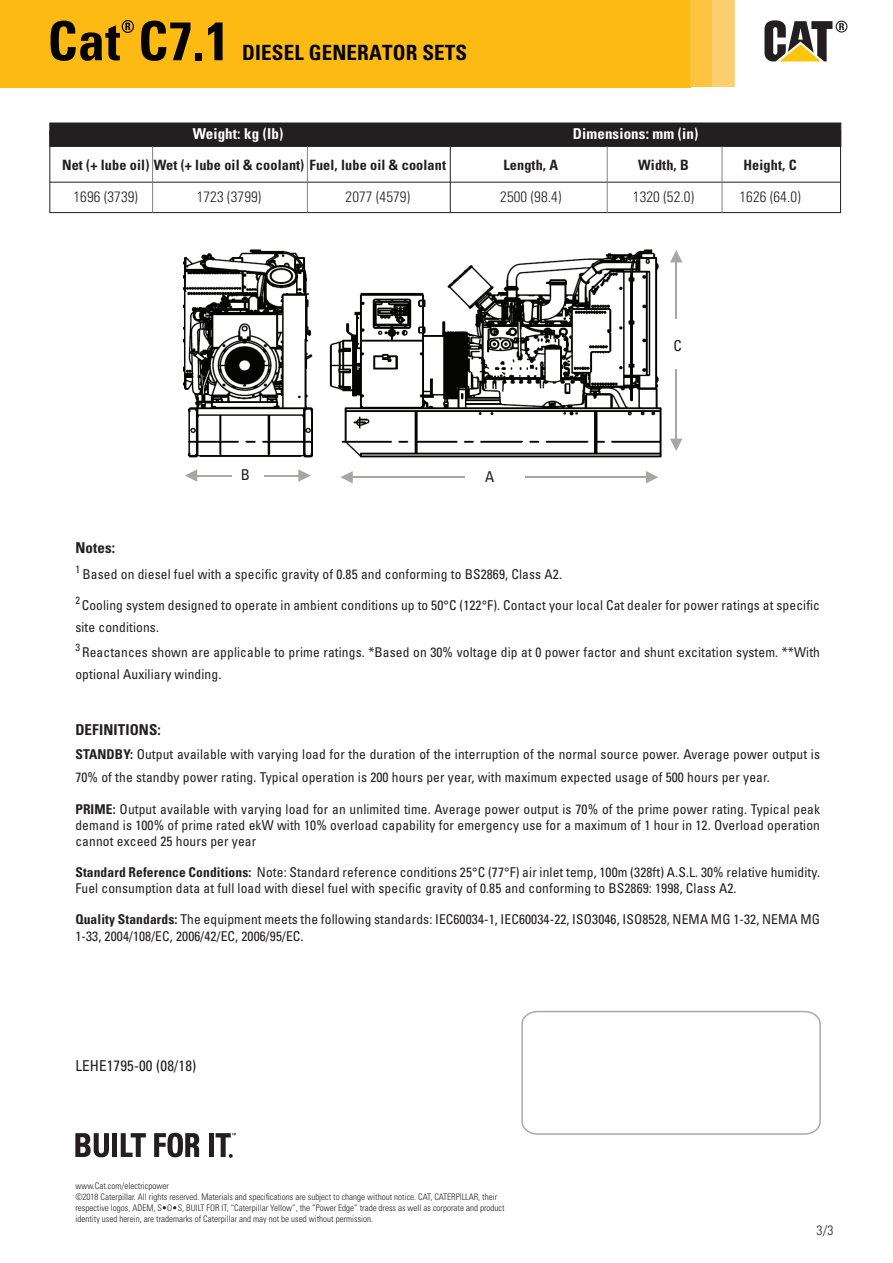
<style>
.page{position:relative;width:893px;height:1263px;background:#fff}
.page>*{position:absolute;margin:0;border:0;box-sizing:border-box;transform-origin:0 0}
.t1{font:700 condensed 54px "Univers LT Std";color:#040503}
.t2{font:700 condensed 21px "Univers LT Std";letter-spacing:.01em;color:#040503}
.t3{font:300 condensed 15px "Univers LT Std";letter-spacing:.01em;color:#231f20}
.t4{font:700 condensed 15px "Univers LT Std";letter-spacing:.01em;color:#fff}
.t5{font:condensed 15px "Univers LT Std";letter-spacing:.01em;color:#231f20}
.t6{font:700 condensed 15px "Univers LT Std";letter-spacing:.01em;color:#231f20}
.t7{font:700 condensed 14.25px "Univers LT Std";letter-spacing:.01em;color:#231f20}
.t8{font:condensed 13.5px/16.2px "Univers LT Std";letter-spacing:.01em;color:#231f20}
.t9{font:300 condensed 13.5px "Univers LT Std";color:#231f20}
.t10{font:300 condensed 9px/10.8px "Univers LT Std";color:#231f20}
.s1{font-weight:700}
</style>
<div class="page">
<svg style="left:75px;top:1133px;width:34px;height:24px"></svg>
<div style="left:112px;top:1133px;width:5px;height:24px;background:#231f20"></div>
<svg style="left:121px;top:1133px;width:25px;height:24px"></svg>
<svg style="left:154px;top:1133px;width:45px;height:24px"></svg>
<div style="left:209px;top:1133px;width:5px;height:24px;background:#231f20"></div>
<svg style="left:216px;top:1133px;width:20px;height:25px"></svg>
<svg style="left:764px;top:20px;width:83px;height:41px"></svg>
<div style="left:0;top:0;width:690px;height:87px;background:#fcba13"></div>
<div style="left:690px;top:0;width:23px;height:87px;background:#fec33f"></div>
<div style="left:713px;top:0;width:22px;height:87px;background:#fecf71"></div>
<svg style="left:521px;top:1010px;width:300px;height:125px"></svg>
<div style="left:50px;top:130px;width:791px;height:83px;border:1px solid #231f20"></div>
<hr style="left:50px;top:182px;width:790px;height:1px;background:#231f20">
<div style="left:50px;top:123px;width:791px;height:24px;background:#231f20;border:1px solid #231f20"></div>
<hr style="left:307px;top:147px;width:1px;height:66px;background:#808285">
<hr style="left:450px;top:147px;width:1px;height:66px;background:#231f20">
<hr style="left:152px;top:147px;width:1px;height:66px;background:#808285">
<hr style="left:607px;top:147px;width:1px;height:66px;background:#808285">
<hr style="left:722px;top:147px;width:1px;height:66px;background:#808285">
<hr style="left:351px;top:476px;width:297px;height:2px;background:#a6a6a5">
<svg style="left:646px;top:471px;width:12px;height:12px"></svg>
<svg style="left:340px;top:471px;width:13px;height:12px"></svg>
<hr style="left:675px;top:260px;width:2px;height:181px;background:#a6a6a5">
<svg style="left:670px;top:439px;width:12px;height:12px"></svg>
<svg style="left:670px;top:250px;width:12px;height:12px"></svg>
<hr style="left:195px;top:475px;width:105px;height:1px;background:#a6a6a5">
<svg style="left:298px;top:469px;width:13px;height:13px"></svg>
<svg style="left:185px;top:469px;width:12px;height:13px"></svg>
<img style="left:466px;top:476px;width:58px;height:2px">
<div style="left:233px;top:458px;width:31px;height:46px;background:#fff"></div>
<div style="left:660px;top:319px;width:59px;height:49px;background:#fff"></div>
<img style="left:183px;top:249px;width:130px;height:209px">
<img style="left:329px;top:249px;width:333px;height:209px">
<img style="left:660px;top:319px;width:2px;height:49px">
<img style="left:121px;top:20px;width:13px;height:13px">
<h1 class="t1" style="left:48px;top:8px;width:183px">Cat C7.1</h1>
<h2 class="t2" style="left:242px;top:40px;width:227px">DIESEL GENERATOR SETS</h2>
<p class="t4" style="left:193px;top:124px;width:92px">Weight: kg (lb)</p>
<p class="t4" style="left:573px;top:124px;width:127px">Dimensions: mm (in)</p>
<p class="t7" style="left:62px;top:156px;width:385px">Net (+ lube oil) Wet (+ lube oil &amp; coolant) Fuel, lube oil &amp; coolant</p>
<p class="t7" style="left:503px;top:156px;width:56px">Length, A</p>
<p class="t7" style="left:638px;top:156px;width:52px">Width, B</p>
<p class="t7" style="left:743px;top:156px;width:55px">Height, C</p>
<p class="t3" style="left:73px;top:187px;width:66px">1696 (3739)</p>
<p class="t3" style="left:197px;top:187px;width:66px">1723 (3799)</p>
<p class="t3" style="left:346px;top:187px;width:66px">2077 (4579)</p>
<p class="t3" style="left:500px;top:187px;width:63px">2500 (98.4)</p>
<p class="t3" style="left:633px;top:187px;width:63px">1320 (52.0)</p>
<p class="t3" style="left:739px;top:187px;width:63px">1626 (64.0)</p>
<p class="t5" style="left:241px;top:465px;width:11px">B</p>
<p class="t5" style="left:485px;top:467px;width:11px">A</p>
<p class="t5" style="left:673px;top:336px;width:10px">C</p>
<p class="t6" style="left:75px;top:539px;width:41px">Notes:</p>
<p class="t8" style="left:75px;top:565px;width:488px"><sup>1</sup> Based on diesel fuel with a specific gravity of 0.85 and conforming to BS2869, Class A2.</p>
<p class="t8" style="left:75px;top:594px;width:746px;line-height:22.2px"><sup>2</sup> Cooling system designed to operate in ambient conditions up to 50°C (122°F). Contact your local Cat dealer for power ratings at specific site conditions.</p>
<p class="t8" style="left:75px;top:641px;width:746px;line-height:22.2px"><sup>3</sup> Reactances shown are applicable to prime ratings. *Based on 30% voltage dip at 0 power factor and shunt excitation system. **With optional Auxiliary winding.</p>
<p class="t6" style="left:75px;top:720px;width:87px">DEFINITIONS:</p>
<p class="t8" style="left:75px;top:742px;width:746px;line-height:23.4px"><span class="s1">STANDBY:</span> Output available with varying load for the duration of the interruption of the normal source power. Average power output is<br>70% of the standby power rating. Typical operation is 200 hours per year, with maximum expected usage of 500 hours per year.</p>
<p class="t8" style="left:75px;top:800px;width:746px;text-align:justify"><span class="s1">PRIME:</span> Output available with varying load for an unlimited time. Average power output is 70% of the prime power rating. Typical peak demand is 100% of prime rated ekW with 10% overload capability for emergency use for a maximum of 1 hour in 12. Overload operation cannot exceed 25 hours per year</p>
<p class="t8" style="left:75px;top:864px;width:746px"><span class="s1">Standard Reference Conditions:</span> Note: Standard reference conditions 25°C (77°F) air inlet temp, 100m (328ft) A.S.L. 30% relative humidity.<br>Fuel consumption data at full load with diesel fuel with specific gravity of 0.85 and conforming to BS2869: 1998, Class A2.</p>
<p class="t8" style="left:75px;top:911px;width:746px"><span class="s1">Quality Standards:</span> The equipment meets the following standards: IEC60034-1, IEC60034-22, ISO3046, ISO8528, NEMA MG 1-32, NEMA MG<br>1-33, 2004/108/EC, 2006/42/EC, 2006/95/EC.</p>
<p class="t5" style="left:75px;top:1056px;width:122px">LEHE1795-00 (08/18)</p>
<p class="t10" style="left:75px;top:1181px;width:431px">www.Cat.com/electricpower<br>©2018 Caterpillar. All rights reserved. Materials and specifications are subject to change without notice. CAT, CATERPILLAR, their respective logos, ADEM, S•O•S, BUILT FOR IT, “Caterpillar Yellow”, the “Power Edge” trade dress as well as corporate and product identity used herein, are trademarks of Caterpillar and may not be used without permission.</p>
<p class="t9" style="left:817px;top:1222px;width:19px">3/3</p>
</div>
